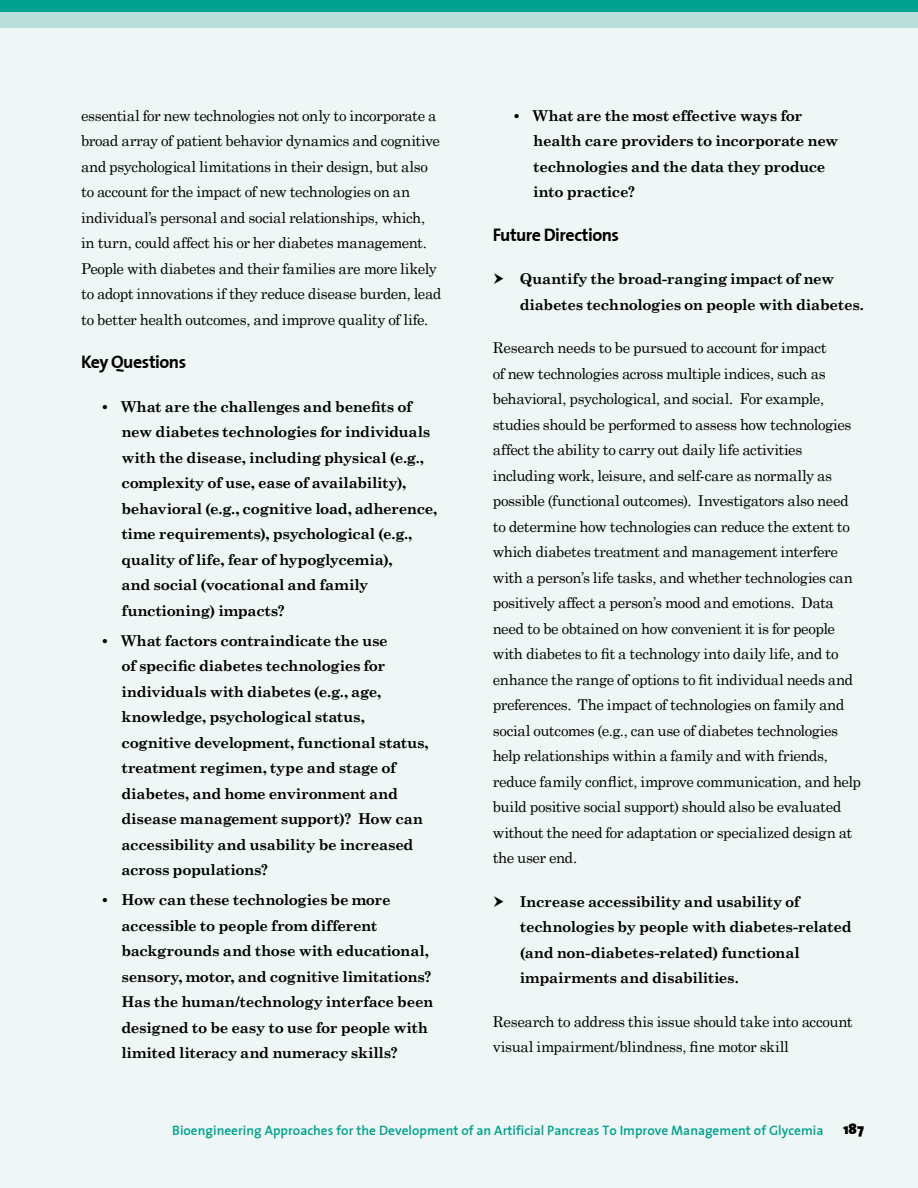
<style>
.page{position:relative;width:918px;height:1188px;background:#eef7f5}
.page>*{position:absolute;margin:0;border:0;box-sizing:border-box;transform-origin:0 0}
.t1{font:18px "Bank Sans Bold Plain";letter-spacing:-.03em;color:#000}
.t2{font:15px/25.5px "Century Schoolbook";letter-spacing:-.025em;color:#000}
.t3{font:700 15px/25.5px "Century Schoolbook";letter-spacing:-.02em;color:#000}
.t4{font:15px "Bank Sans Black Plain";color:#000}
.t5{font:13.5px "Bank Sans Semi Bold Plain";color:#00a18e}
</style>
<div class="page">
<div style="left:0;top:0;width:918px;height:28px;background:#badfdb"></div>
<div style="left:0;top:0;width:918px;height:12px;background:#00a18e"></div>
<p class="t2" style="left:81px;top:102px;width:362px">essential for new technologies not only to incorporate a broad array of patient behavior dynamics and cognitive and psychological limitations in their design, but also to account for the impact of new technologies on an individual’s personal and social relationships, which, in turn, could affect his or her diabetes management.<br>People with diabetes and their families are more likely to adopt innovations if they reduce disease burden, lead to better health outcomes, and improve quality of life.</p>
<p class="t1" style="left:81px;top:352px;width:107px">Key Questions</p>
<p class="t3" style="left:100px;top:393px;width:313px">• What are the challenges and benefits of</p>
<p class="t3" style="left:122px;top:419px;width:317px">new diabetes technologies for individuals with the disease, including physical (e.g., complexity of use, ease of availability), behavioral (e.g., cognitive load, adherence, time requirements), psychological (e.g., quality of life, fear of hypoglycemia),<br>and social (vocational and family functioning) impacts?</p>
<p class="t3" style="left:100px;top:627px;width:289px;text-align:right">• What factors contraindicate the use of specific diabetes technologies for</p>
<p class="t3" style="left:122px;top:678px;width:309px">individuals with diabetes (e.g., age, knowledge, psychological status, cognitive development, functional status, treatment regimen, type and stage of diabetes, and home environment and disease management support)? How can accessibility and usability be increased across populations?</p>
<p class="t3" style="left:100px;top:887px;width:292px">• How can these technologies be more</p>
<p class="t3" style="left:122px;top:912px;width:313px">accessible to people from different backgrounds and those with educational, sensory, motor, and cognitive limitations?<br>Has the human/technology interface been designed to be easy to use for people with limited literacy and numeracy skills?</p>
<p class="t3" style="left:512px;top:102px;width:291px">• What are the most effective ways for</p>
<p class="t3" style="left:533px;top:128px;width:307px">health care providers to incorporate new</p>
<p class="t3" style="left:533px;top:153px;width:294px">technologies and the data they produce</p>
<p class="t3" style="left:533px;top:179px;width:104px">into practice?</p>
<p class="t1" style="left:493px;top:224px;width:128px">Future Directions</p>
<p class="t3" style="left:520px;top:266px;width:346px">Quantify the broad-ranging impact of new diabetes technologies on people with diabetes.</p>
<p class="t2" style="left:493px;top:335px;width:362px">Research needs to be pursued to account for impact<br>of new technologies across multiple indices, such as behavioral, psychological, and social. For example, studies should be performed to assess how technologies affect the ability to carry out daily life activities including work, leisure, and self-care as normally as possible (functional outcomes). Investigators also need to determine how technologies can reduce the extent to which diabetes treatment and management interfere with a person’s life tasks, and whether technologies can positively affect a person’s mood and emotions. Data need to be obtained on how convenient it is for people</p>
<p class="t2" style="left:493px;top:641px;width:362px">with diabetes to fit a technology into daily life, and to enhance the range of options to fit individual needs and</p>
<p class="t2" style="left:493px;top:692px;width:353px">preferences. The impact of technologies on family and social outcomes (e.g., can use of diabetes technologies help relationships within a family and with friends,</p>
<p class="t2" style="left:493px;top:768px;width:370px">reduce family conflict, improve communication, and help</p>
<p class="t2" style="left:493px;top:794px;width:361px">build positive social support) should also be evaluated without the need for adaptation or specialized design at the user end.</p>
<p class="t3" style="left:520px;top:888px;width:333px">Increase accessibility and usability of technologies by people with diabetes-related (and non-diabetes-related) functional impairments and disabilities.</p>
<p class="t2" style="left:493px;top:1008px;width:361px">Research to address this issue should take into account</p>
<p class="t2" style="left:493px;top:1034px;width:298px">visual impairment/blindness, fine motor skill</p>
<p class="t5" style="left:172px;top:1123px;width:653px">Bioengineering approaches for the development of an artificial Pancreas to improve management of Glycemia</p>
<p class="t4" style="left:843px;top:1120px;width:22px">187</p>
</div>
